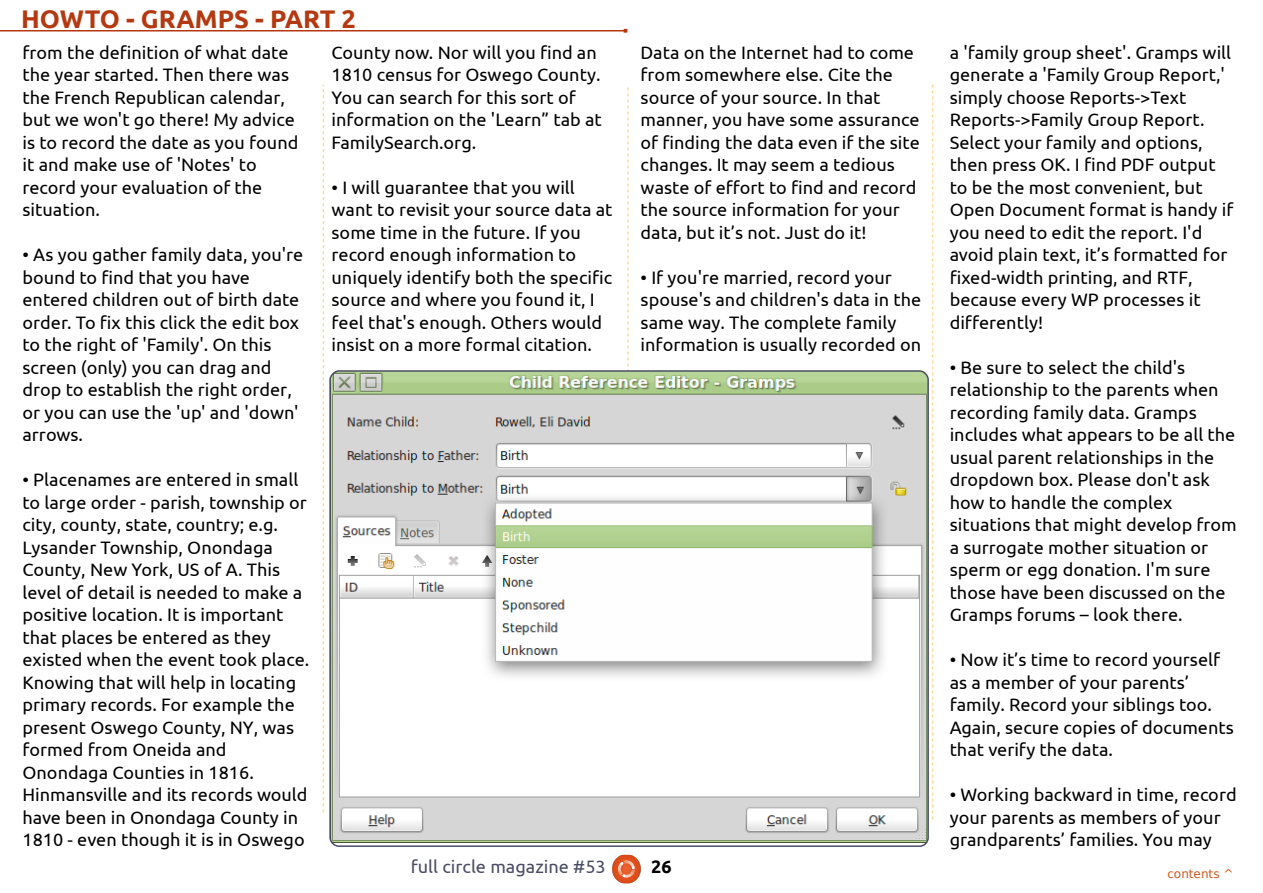
<style>
.page{position:relative;width:1263px;height:893px;background:#fff}
.page>*{position:absolute;margin:0;border:0;box-sizing:border-box;transform-origin:0 0}
.t1{font:700 25.5px "Ubuntu";color:#b53910}
.t2{font:18px/22.5px "Ubuntu";color:#000}
.t3{font:18px "Ubuntu";color:#4a4c63}
.t4{font:700 18px "Ubuntu";color:#000}
.t5{font:12px "DejaVu Sans";color:#cd581e}
</style>
<div class="page">
<svg style="left:323px;top:85px;width:1px;height:727px"></svg>
<svg style="left:627px;top:87px;width:2px;height:280px"></svg>
<svg style="left:932px;top:84px;width:1px;height:735px"></svg>
<hr style="left:0;top:30px;width:625px;height:1px;background:#b53910">
<img style="left:612px;top:855px;width:29px;height:28px">
<svg style="left:329px;top:369px;width:600px;height:478px"></svg>
<h1 class="t1" style="left:21px;top:4px;width:336px">HOWTO - GRAMPS - PART 2</h1>
<p class="t2" style="left:22px;top:41px;width:277px">from the definition of what date the year started. Then there was the French Republican calendar, but we won't go there! My advice is to record the date as you found it and make use of 'Notes' to record your evaluation of the situation.</p>
<p class="t2" style="left:22px;top:243px;width:282px">• As you gather family data, you're bound to find that you have entered children out of birth date order. To fix this click the edit box to the right of 'Family'. On this screen (only) you can drag and drop to establish the right order, or you can use the 'up' and 'down' arrows.</p>
<p class="t2" style="left:22px;top:468px;width:288px">• Placenames are entered in small to large order - parish, township or city, county, state, country; e.g.<br>Lysander Township, Onondaga<br>County, New York, US of A. This level of detail is needed to make a positive location. It is important that places be entered as they existed when the event took place.<br>Knowing that will help in locating primary records. For example the present Oswego County, NY, was formed from Oneida and<br>Onondaga Counties in 1816.<br>Hinmansville and its records would have been in Onondaga County in<br>1810 - even though it is in Oswego</p>
<p class="t2" style="left:332px;top:41px;width:272px">County now. Nor will you find an<br>1810 census for Oswego County.<br>You can search for this sort of information on the 'Learn” tab at<br>FamilySearch.org.</p>
<p class="t2" style="left:332px;top:176px;width:282px">• I will guarantee that you will want to revisit your source data at some time in the future. If you record enough information to uniquely identify both the specific source and where you found it, I feel that's enough. Others would insist on a more formal citation.</p>
<p class="t2" style="left:641px;top:41px;width:281px">Data on the Internet had to come from somewhere else. Cite the source of your source. In that manner, you have some assurance of finding the data even if the site changes. It may seem a tedious waste of effort to find and record the source information for your data, but it’s not. Just do it!</p>
<p class="t2" style="left:641px;top:266px;width:282px">• If you're married, record your spouse's and children's data in the same way. The complete family information is usually recorded on</p>
<p class="t3" style="left:411px;top:856px;width:196px">full circle magazine #53</p>
<p class="t4" style="left:651px;top:856px;width:22px">26</p>
<p class="t2" style="left:950px;top:41px;width:285px">a 'family group sheet'. Gramps will generate a 'Family Group Report,' simply choose Reports-&gt;Text<br>Reports-&gt;Family Group Report.<br>Select your family and options, then press OK. I find PDF output to be the most convenient, but<br>Open Document format is handy if you need to edit the report. I'd avoid plain text, it’s formatted for fixed-width printing, and RTF, because every WP processes it differently!</p>
<p class="t2" style="left:950px;top:356px;width:289px">• Be sure to select the child's relationship to the parents when recording family data. Gramps includes what appears to be all the usual parent relationships in the dropdown box. Please don't ask how to handle the complex situations that might develop from a surrogate mother situation or sperm or egg donation. I'm sure those have been discussed on the<br>Gramps forums – look there.</p>
<p class="t2" style="left:950px;top:648px;width:286px">• Now it’s time to record yourself as a member of your parents’ family. Record your siblings too.<br>Again, secure copies of documents that verify the data.</p>
<p class="t2" style="left:950px;top:783px;width:288px">• Working backward in time, record your parents as members of your grandparents’ families. You may</p>
<p class="t5" style="left:1167px;top:867px;width:68px">contents ^</p>
</div>
